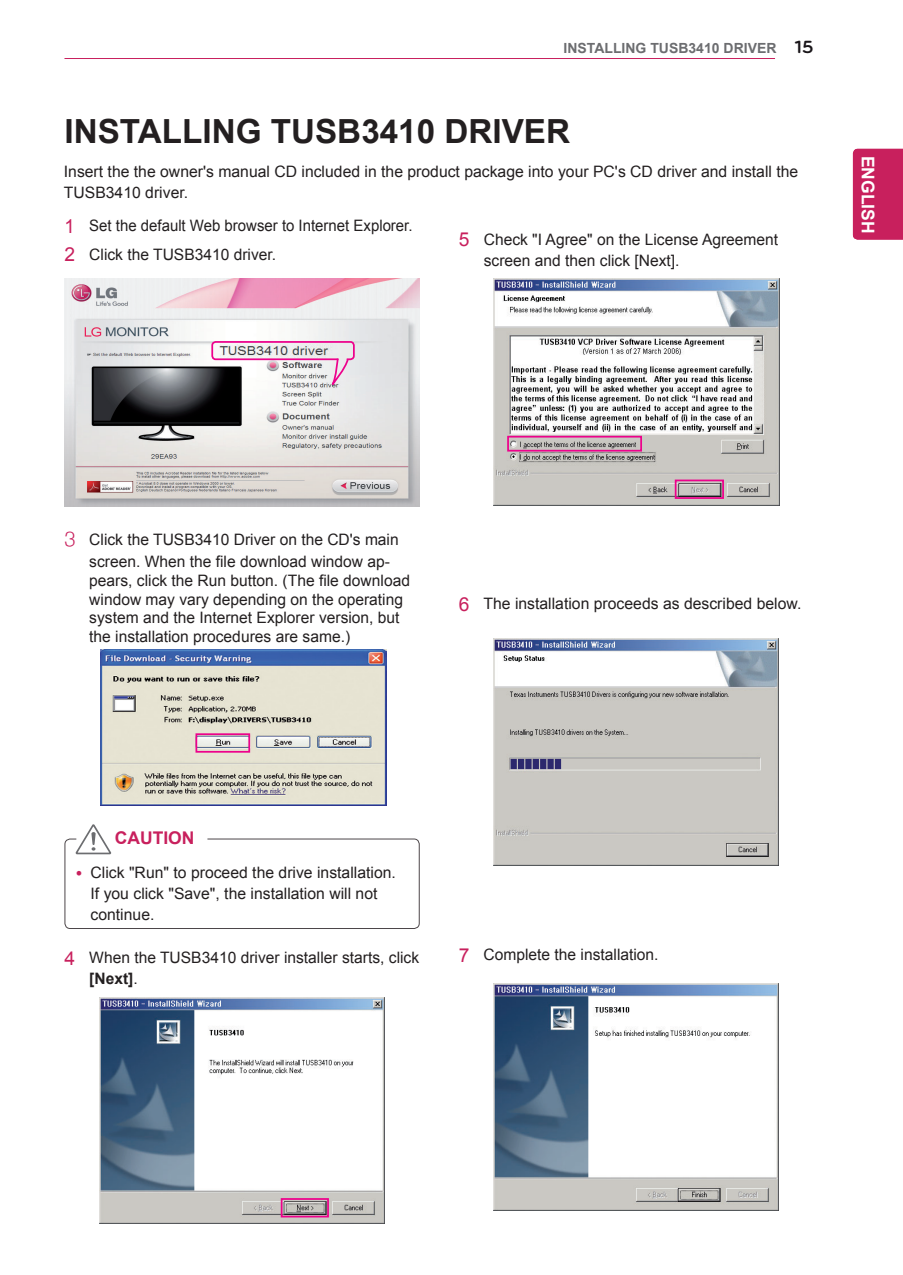
<style>
.page{position:relative;width:903px;height:1275px;background:#fff}
.page>*{position:absolute;margin:0;border:0;box-sizing:border-box;transform-origin:0 0}
.Chapter{font:700 33.25px "Arial";color:#231f20}
.t1{font:21px "Bryant LG";color:#fff}
.t2{font:700 18.38px "Bryant LG";color:#1a161a}
.t3{font:700 17.5px "Arial";color:#fff}
.Title-Caution{font:700 17.5px "Arial";color:#c8205d}
._1-Body{font:15.75px/18.9px "Arial";color:#231f20}
.Body{font:15.75px/21px "Arial";color:#231f20}
.Body-Bullet{font:15.75px/21px "Arial";color:#231f20}
._1-Body-2{font:15.75px "Arial";color:#231f20;scale:.95 1}
._1-Body-3{font:700 15.75px "Arial";color:#231f20}
.t4{font:700 14px "Arial";color:#6c6d70}
.s1{font-size:19.25px;color:#c8205d}
.s2{font-family:"YDI Cstre UL";font-size:19.25px;color:#c8205d}
.s3{font-weight:400}
</style>
<div class="page">
<hr style="left:64px;top:58px;width:711px;height:1px;background:#c8205d">
<div style="left:853px;top:149px;width:50px;height:91px;background:#c8205d"></div>
<img style="left:64px;top:279px;width:355px;height:228px">
<img style="left:493px;top:279px;width:286px;height:226px">
<div style="left:507px;top:436px;width:135px;height:16px;border:2px solid #ed028c"></div>
<div style="left:675px;top:480px;width:49px;height:19px;border:2px solid #ed028c"></div>
<img style="left:493px;top:639px;width:286px;height:226px">
<img style="left:493px;top:984px;width:286px;height:226px">
<img style="left:99px;top:997px;width:286px;height:227px">
<div style="left:281px;top:1198px;width:48px;height:19px;border:2px solid #ed028c"></div>
<img style="left:214px;top:344px;width:138px;height:13px">
<div style="left:211px;top:341px;width:144px;height:19px;border:2px solid #ed028c;border-radius:3px"></div>
<svg style="left:331px;top:357px;width:19px;height:34px"></svg>
<div style="left:64px;top:839px;width:356px;height:90px;border:1px solid #4c4649;border-radius:5px"></div>
<svg style="left:76px;top:824px;width:35px;height:30px"></svg>
<img style="left:101px;top:650px;width:285px;height:155px">
<div style="left:195px;top:733px;width:55px;height:20px;border:2px solid #ed028c"></div>
<p class="t4" style="left:563px;top:39px;width:214px">INSTALLING TUSB3410 DRIVER</p>
<p class="t2" style="left:795px;top:36px;width:20px">15</p>
<p class="Chapter" style="left:64px;top:110px;width:507px">INSTALLING TUSB3410 DRIVER</p>
<p class="Body" style="left:64px;top:161px;width:736px">Insert the the owner's manual CD included in the product package into your PC's CD driver and install the<br>TUSB3410 driver.</p>
<p class="_1-Body-2" style="left:64px;top:216px;width:368px"><span class="s1">1</span> Set the default Web browser to Internet Explorer.</p>
<p class="_1-Body" style="left:64px;top:245px;width:213px"><span class="s1">2</span> Click the TUSB3410 driver.</p>
<p class="_1-Body" style="left:484px;top:229px;width:296px;line-height:21px;text-indent:-25px"><span class="s1">5</span> Check "I Agree" on the License Agreement screen and then click [Next].</p>
<p class="t3" style="left:879px;top:156px;width:79px;rotate:90deg">ENGLISH</p>
<p class="t1" style="left:882px;top:173px;width:44px;rotate:90deg">ENG</p>
<p class="_1-Body" style="left:89px;top:529px;width:311px;line-height:21.3px;text-indent:-25px"><span class="s2">3</span> Click the TUSB3410 Driver on the CD's main screen. When the file download window ap-</p>
<p class="_1-Body" style="left:89px;top:571px;width:322px">pears, click the Run button. (The file download window may vary depending on the operating system and the Internet Explorer version, but the installation procedures are same.)</p>
<p class="_1-Body" style="left:459px;top:594px;width:344px"><span class="s1">6</span> The installation proceeds as described below.</p>
<p class="Title-Caution" style="left:115px;top:826px;width:81px">CAUTION</p>
<p class="Body-Bullet" style="left:91px;top:862px;width:307px">Click "Run" to proceed the drive installation.<br>If you click "Save", the installation will not continue.</p>
<p class="_1-Body" style="left:64px;top:949px;width:356px"><span class="s1">4</span> When the TUSB3410 driver installer starts, click</p>
<p class="_1-Body" style="left:459px;top:946px;width:201px"><span class="s1">7</span> Complete the installation.</p>
<p class="_1-Body-3" style="left:89px;top:968px;width:50px">[Next]<span class="s3">.</span></p>
</div>
